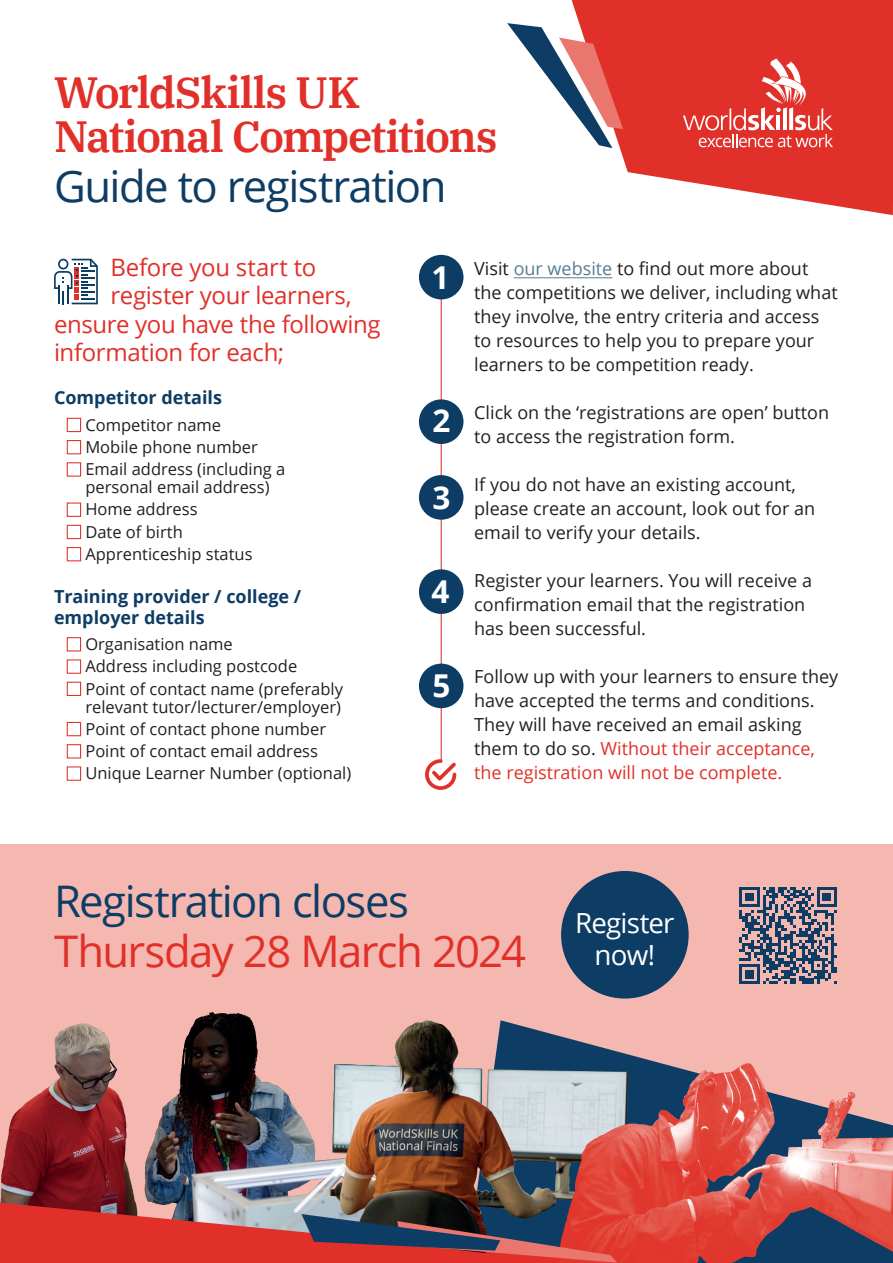
<style>
.page{position:relative;width:893px;height:1263px;background:#fff}
.page>*{position:absolute;margin:0;border:0;box-sizing:border-box;transform-origin:0 0}
.t1{font:43.65px "Open Sans";letter-spacing:-.035em;color:#0d3c64}
.t2{font:600 43.65px/43.5px "IBM Plex Serif";letter-spacing:-.035em;color:#e13029}
.t3{font:43.65px "Open Sans";letter-spacing:-.035em;color:#e13029}
.t4{font:700 31.5px "Open Sans";color:#fff}
.t5{font:27.75px/32px "Open Sans";letter-spacing:-.03em;color:#fff;text-align:center}
.t6{font:24px "Open Sans";letter-spacing:-.015em;color:#e13029}
.t7{font:18px/24px "Open Sans";color:#231f20}
.t8{font:700 18px/21px "Open Sans";color:#0d3c64}
.t9{font:16.5px/22.2px "Open Sans";color:#231f20}
.s1{color:#557c96}
.s2{color:#e13029}
</style>
<div class="page">
<hr style="left:441px;top:261px;width:1px;height:501px;background:#e13029">
<svg style="left:0;top:844px;width:893px;height:359px;background:#d8a19d"></svg>
<svg style="left:621px;top:1020px;width:272px;height:243px;background:#c37575"></svg>
<svg style="left:572px;top:0;width:321px;height:215px;fill:#e13029"></svg>
<svg style="left:683px;top:58px;width:150px;height:89px;background:#e6534d"></svg>
<svg style="left:507px;top:23px;width:116px;height:125px"></svg>
<img style="left:158px;top:1012px;width:54px;height:114px">
<img style="left:330px;top:1020px;width:298px;height:233px">
<img style="left:588px;top:1063px;width:160px;height:81px">
<svg style="left:0;top:1203px;width:621px;height:60px;background:#a44446"></svg>
<div style="left:561px;top:871px;width:128px;height:127px;background:#0d3c64;border-radius:50%"></div>
<svg style="left:739px;top:887px;width:98px;height:97px;background:#747386"></svg>
<hr style="left:514px;top:277px;width:98px;height:1px;background:#557c96">
<div style="left:67px;top:418px;width:14px;height:14px;background:#fff;border:1px solid #e13029"></div>
<div style="left:67px;top:440px;width:14px;height:14px;background:#fff;border:1px solid #e13029"></div>
<div style="left:67px;top:462px;width:14px;height:15px;background:#fff;border:1px solid #e13029"></div>
<div style="left:67px;top:502px;width:14px;height:15px;background:#fff;border:1px solid #e13029"></div>
<div style="left:67px;top:525px;width:14px;height:14px;background:#fff;border:1px solid #e13029"></div>
<div style="left:67px;top:547px;width:14px;height:14px;background:#fff;border:1px solid #e13029"></div>
<div style="left:67px;top:637px;width:14px;height:14px;background:#fff;border:1px solid #e13029"></div>
<div style="left:67px;top:659px;width:14px;height:15px;background:#fff;border:1px solid #e13029"></div>
<div style="left:67px;top:682px;width:14px;height:14px;background:#fff;border:1px solid #e13029"></div>
<div style="left:67px;top:722px;width:14px;height:14px;background:#fff;border:1px solid #e13029"></div>
<div style="left:67px;top:744px;width:14px;height:14px;background:#fff;border:1px solid #e13029"></div>
<div style="left:67px;top:766px;width:14px;height:15px;background:#fff;border:1px solid #e13029"></div>
<div style="left:419px;top:255px;width:44px;height:44px;background:#0d3c64;border-radius:50%"></div>
<div style="left:419px;top:399px;width:44px;height:45px;background:#0d3c64;border-radius:50%"></div>
<div style="left:419px;top:475px;width:44px;height:45px;background:#0d3c64;border-radius:50%"></div>
<div style="left:419px;top:569px;width:44px;height:45px;background:#0d3c64;border-radius:50%"></div>
<div style="left:419px;top:664px;width:44px;height:44px;background:#0d3c64;border-radius:50%"></div>
<svg style="left:54px;top:259px;width:44px;height:45px"></svg>
<svg style="left:425px;top:759px;width:31px;height:31px"></svg>
<h1 class="t2" style="left:54px;top:68px;width:445px">WorldSkills UK<br>National Competitions</h1>
<h1 class="t1" style="left:54px;top:156px;width:394px">Guide to registration</h1>
<h3 class="t6" style="left:111px;top:251px;width:207px">Before you start to</h3>
<h3 class="t6" style="left:111px;top:279px;width:243px">register your learners,</h3>
<h3 class="t6" style="left:54px;top:308px;width:328px">ensure you have the following</h3>
<h3 class="t6" style="left:54px;top:336px;width:232px">information for each;</h3>
<p class="t8" style="left:54px;top:387px;width:170px">Competitor details</p>
<p class="t9" style="left:85px;top:413px;width:202px">Competitor name<br>Mobile phone number<br>Email address (including a</p>
<p class="t9" style="left:85px;top:476px;width:186px">personal email address)<br>Home address<br>Date of birth<br>Apprenticeship status</p>
<p class="t8" style="left:54px;top:585px;width:249px">Training provider / college / employer details</p>
<p class="t9" style="left:85px;top:632px;width:259px">Organisation name<br>Address including postcode<br>Point of contact name (preferably</p>
<p class="t9" style="left:85px;top:695px;width:267px">relevant tutor/lecturer/employer)<br>Point of contact phone number Point of contact email address Unique Learner Number (optional)</p>
<h2 class="t4" style="left:431px;top:255px;width:19px">1</h2>
<h2 class="t4" style="left:432px;top:398px;width:19px">2</h2>
<h2 class="t4" style="left:432px;top:475px;width:19px">3</h2>
<h2 class="t4" style="left:431px;top:569px;width:19px">4</h2>
<h2 class="t4" style="left:432px;top:664px;width:19px">5</h2>
<p class="t7" style="left:474px;top:256px;width:365px">Visit <span class="s1">our website</span> to find out more about the competitions we deliver, including what they involve, the entry criteria and access to resources to help you to prepare your learners to be competition ready.</p>
<p class="t7" style="left:474px;top:400px;width:356px">Click on the ‘registrations are open’ button to access the registration form.</p>
<p class="t7" style="left:474px;top:472px;width:342px">If you do not have an existing account, please create an account, look out for an email to verify your details.</p>
<p class="t7" style="left:474px;top:568px;width:339px">Register your learners. You will receive a confirmation email that the registration has been successful.</p>
<p class="t7" style="left:474px;top:664px;width:366px">Follow up with your learners to ensure they have accepted the terms and conditions.<br>They will have received an email asking them to do so. <span class="s2">Without their acceptance, the registration will not be complete.</span></p>
<h1 class="t1" style="left:54px;top:871px;width:356px">Registration closes</h1>
<h1 class="t3" style="left:54px;top:921px;width:473px">Thursday 28 March 2024</h1>
<h3 class="t5" style="left:575px;top:906px;width:101px">Register now!</h3>
</div>
